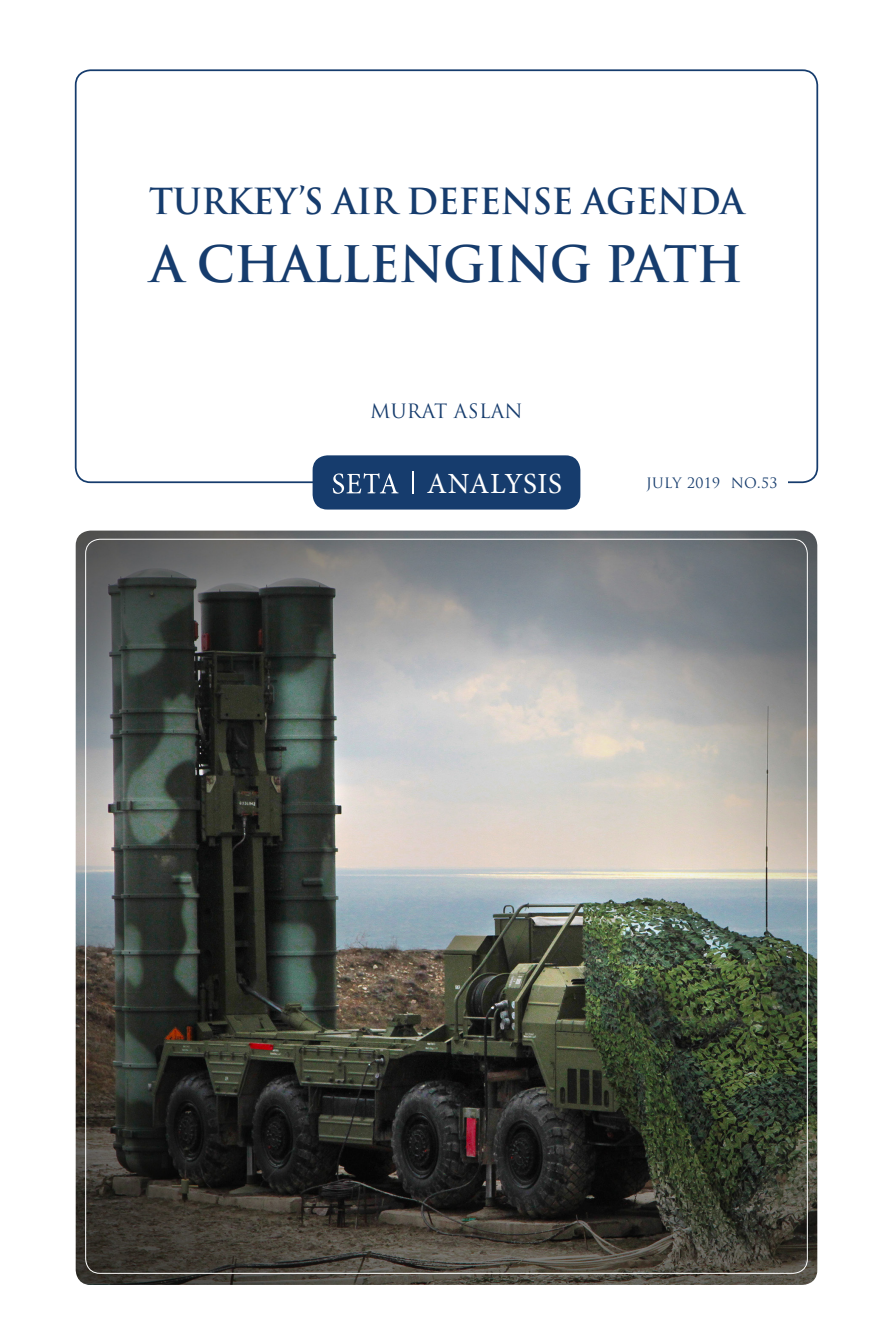
<style>
.page{position:relative;width:893px;height:1340px;background:#fff}
.page>*{position:absolute;margin:0;border:0;box-sizing:border-box;transform-origin:0 0}
.t1{font:700 49px "Trajan Pro";letter-spacing:-.01em;color:#163c6d}
.t2{font:700 35px "Trajan Pro";letter-spacing:-.01em;color:#163c6d}
.t3{font:29.22px "Minion Pro";letter-spacing:.015em;color:#fff}
.t4{font:19.25px "Trajan Pro";letter-spacing:.01em;color:#163c6d}
.t5{font:14px "Trajan Pro";letter-spacing:.03em;color:#163c6d}
</style>
<div class="page">
<img style="left:76px;top:530px;width:741px;height:754px">
<div style="left:313px;top:455px;width:267px;height:54px;background:#163c6d;border-radius:15px"></div>
<svg style="left:333px;top:473px;width:65px;height:21px"></svg>
<svg style="left:412px;top:471px;width:1px;height:23px"></svg>
<p class="t2" style="left:149px;top:179px;width:597px">TURKEY’S AIR DEFENSE AGENDA</p>
<p class="t1" style="left:150px;top:234px;width:594px">A CHALLENGING PATH</p>
<p class="t4" style="left:370px;top:398px;width:154px">MURAT ASLAN</p>
<p class="t3" style="left:427px;top:464px;width:137px">ANALYSIS</p>
<p class="t5" style="left:646px;top:474px;width:133px">JULY 2019 NO.53</p>
</div>
